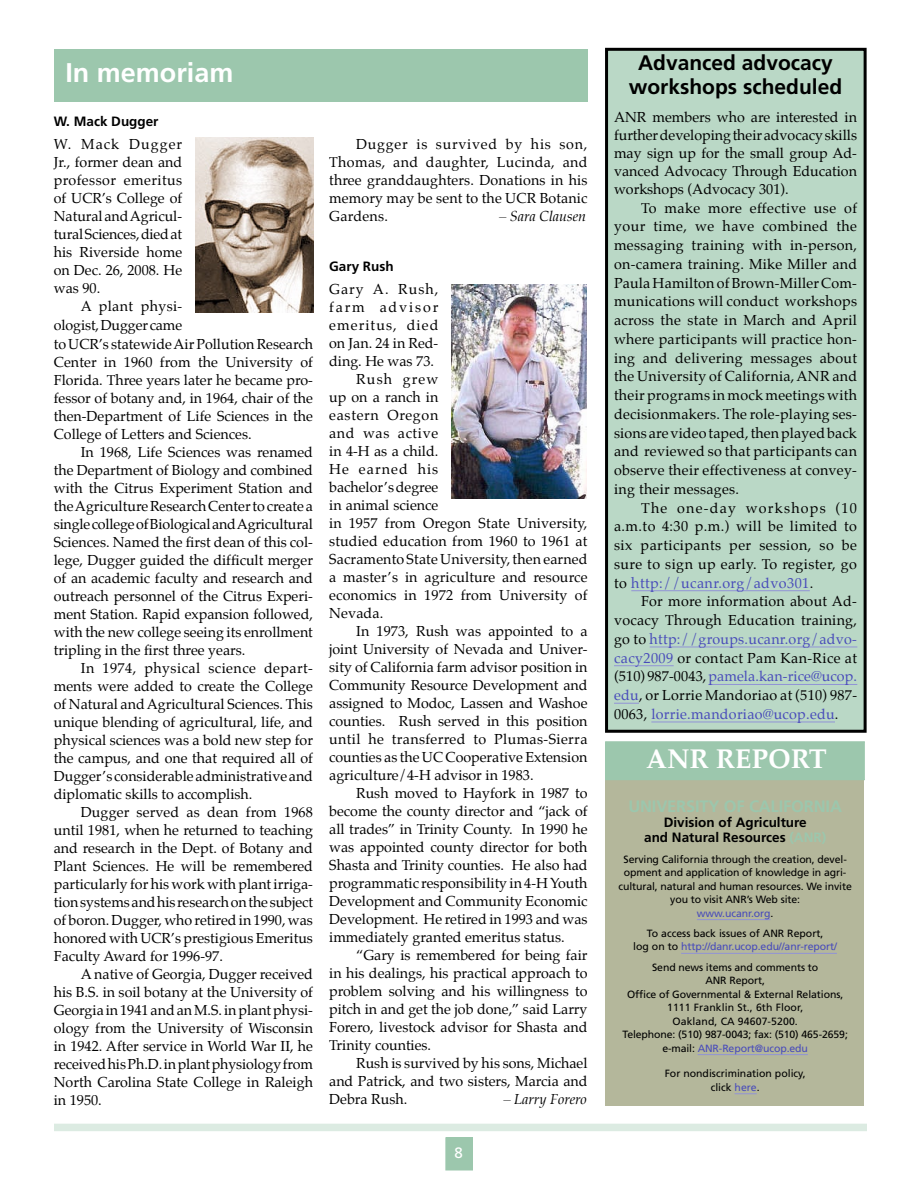
<style>
.page{position:relative;width:918px;height:1188px;background:#fff}
.page>*{position:absolute;margin:0;border:0;box-sizing:border-box;transform-origin:0 0}
.Hed16{font:700 27px "Frutiger";color:#fff}
.t1{font:700 27px "Palatino";color:#fff}
.Hed14{font:700 21px/24px "Frutiger";color:#000;text-align:center}
.t2{font:700 16.5px "Frutiger";letter-spacing:-.01em;color:#9cc7ad}
.t3{font:15px "Frutiger";color:#fff}
.BodyTXT2{font:14.25px/18px "Palatino";color:#000;text-align:justify}
.BodyTXT1{font:14.25px/18px "Palatino";color:#000;text-align:justify}
.BodyTXT2-2{font:italic 14.25px "Palatino";color:#000}
.subhed{font:700 13.5px/15px "Frutiger";color:#000;text-align:center}
.t4{font:10.5px/13.5px "Frutiger";letter-spacing:-.01em;color:#000;text-align:center}
.s1{color:#484bba}
.s2{color:#9cc7ad}
</style>
<div class="page">
<div style="left:446px;top:1138px;width:26px;height:32px;background:#9cc7ad"></div>
<div style="left:446px;top:1137px;width:27px;height:33px;border:1px solid #9cc7ad"></div>
<div style="left:54px;top:1124px;width:813px;height:7px;background:#dcebe2"></div>
<div style="left:54px;top:50px;width:533px;height:52px;background:#9cc7ad"></div>
<div style="left:605px;top:780px;width:259px;height:326px;background:#b4b79b"></div>
<div style="left:606px;top:742px;width:258px;height:38px;background:#9cc7ad"></div>
<div style="left:605px;top:741px;width:260px;height:39px;border:1px solid #9cc7ad"></div>
<hr style="left:697px;top:919px;width:73px;height:1px;background:#9193d6">
<hr style="left:681px;top:953px;width:156px;height:1px;background:#9193d6">
<hr style="left:698px;top:1054px;width:110px;height:1px;background:#9193d6">
<svg style="left:735px;top:1093px;width:22px;height:1px"></svg>
<img style="left:196px;top:137px;width:117px;height:176px">
<img style="left:452px;top:284px;width:135px;height:215px">
<div style="left:607px;top:49px;width:258px;height:682px;background:#bad8c6"></div>
<div style="left:605px;top:48px;width:262px;height:685px;border:3px solid #000"></div>
<hr style="left:631px;top:590px;width:179px;height:1px;background:#9193d6">
<hr style="left:650px;top:647px;width:207px;height:1px;background:#9193d6">
<hr style="left:614px;top:665px;width:60px;height:1px;background:#9193d6">
<hr style="left:708px;top:684px;width:149px;height:1px;background:#9193d6">
<svg style="left:614px;top:703px;width:25px;height:1px"></svg>
<hr style="left:651px;top:722px;width:184px;height:1px;background:#9193d6">
<p class="Hed16" style="left:65px;top:57px;width:170px">In memoriam</p>
<p class="subhed" style="left:54px;top:114px;width:106px">W. Mack Dugger</p>
<p class="BodyTXT1" style="left:54px;top:135px;width:130px">W. Mack Dugger Jr., former dean and professor emeritus of UCR’s College of Natural and Agricul&shy;tural Sciences, died at his Riverside home on Dec. 26, 2008. He was 90.</p>
<p class="BodyTXT2" style="left:54px;top:297px;width:261px;text-align:left;text-indent:27px">A plant physi-<br>ologist, Dugger came<br>to UCR’s statewide Air Pollution Research Center in 1960 from the University of Florida. Three years later he became pro&shy;fessor of botany and, in 1964, chair of the then-Department of Life Sciences in the College of Letters and Sciences.</p>
<p class="BodyTXT2" style="left:54px;top:443px;width:261px;text-indent:27px">In 1968, Life Sciences was renamed the Department of Biology and combined with the Citrus Experiment Station and the Agriculture Research Center to create a single college of Biological and Agricultural Sciences. Named the first dean of this col&shy;lege, Dugger guided the difficult merger of an academic faculty and research and outreach personnel of the Citrus Experi&shy;ment Station. Rapid expansion followed, with the new college seeing its enrollment tripling in the first three years.</p>
<p class="BodyTXT2" style="left:54px;top:659px;width:261px;text-indent:27px">In 1974, physical science depart&shy;ments were added to create the College of Natural and Agricultural Sciences. This unique blending of agricultural, life, and physical sciences was a bold new step for the campus, and one that required all of Dugger’s considerable administrative and diplomatic skills to accomplish.</p>
<p class="BodyTXT2" style="left:54px;top:803px;width:261px;text-indent:27px">Dugger served as dean from 1968 until 1981, when he returned to teaching and research in the Dept. of Botany and Plant Sciences. He will be remembered particularly for his work with plant irriga&shy;tion systems and his research on the subject of boron. Dugger, who retired in 1990, was honored with UCR’s prestigious Emeritus Faculty Award for 1996-97.</p>
<p class="BodyTXT2" style="left:54px;top:965px;width:261px;text-indent:27px">A native of Georgia, Dugger received his B.S. in soil botany at the University of Georgia in 1941 and an M.S. in plant physi&shy;ology from the University of Wisconsin in 1942. After service in World War II, he received his Ph.D. in plant physiology from North Carolina State College in Raleigh in 1950.</p>
<p class="BodyTXT2" style="left:329px;top:135px;width:260px;text-indent:27px">Dugger is survived by his son, Thomas, and daughter, Lucinda, and three granddaughters. Donations in his memory may be sent to the UCR Botanic Gardens.</p>
<p class="BodyTXT2-2" style="left:499px;top:205px;width:89px">– Sara Clausen</p>
<p class="subhed" style="left:329px;top:258px;width:66px">Gary Rush</p>
<p class="BodyTXT1" style="left:329px;top:280px;width:111px">Gary A. Rush, farm advisor emeritus, died on Jan. 24 in Red&shy;ding. He was 73.</p>
<p class="BodyTXT2" style="left:329px;top:370px;width:260px;text-align:left;text-indent:27px">Rush grew<br>up on a ranch in<br>eastern Oregon<br>and was active<br>in 4-H as a child.<br>He earned his<br>bachelor’s degree<br>in animal science<br>in 1957 from Oregon State University, studied education from 1960 to 1961 at<br>Sacramento State University, then earned a master’s in agriculture and resource economics in 1972 from University of<br>Nevada.</p>
<p class="BodyTXT2" style="left:329px;top:622px;width:260px;text-indent:27px">In 1973, Rush was appointed to a joint University of Nevada and Univer&shy;sity of California farm advisor position in Community Resource Development and assigned to Modoc, Lassen and Washoe counties. Rush served in this position until he transferred to Plumas-Sierra counties as the UC Cooperative Extension agriculture/4-H advisor in 1983.</p>
<p class="BodyTXT2" style="left:329px;top:784px;width:260px;text-indent:27px">Rush moved to Hayfork in 1987 to become the county director and “jack of all trades” in Trinity County. In 1990 he was appointed county director for both Shasta and Trinity counties. He also had programmatic responsibility in 4-H Youth Development and Community Economic Development. He retired in 1993 and was immediately granted emeritus status.</p>
<p class="BodyTXT2" style="left:329px;top:946px;width:260px;text-indent:27px">“Gary is remembered for being fair in his dealings, his practical approach to problem solving and his willingness to pitch in and get the job done,” said Larry Forero, livestock advisor for Shasta and Trinity counties.</p>
<p class="BodyTXT2" style="left:329px;top:1054px;width:260px;text-indent:27px">Rush is survived by his sons, Michael and Patrick, and two sisters, Marcia and Debra Rush.</p>
<p class="BodyTXT2-2" style="left:503px;top:1088px;width:85px">– Larry Forero</p>
<p class="t3" style="left:454px;top:1144px;width:10px">8</p>
<p class="Hed14" style="left:629px;top:51px;width:215px">Advanced advocacy workshops scheduled</p>
<p class="BodyTXT1" style="left:614px;top:108px;width:245px">ANR members who are interested in further developing their advocacy skills may sign up for the small group Ad&shy;vanced Advocacy Through Education workshops (Advocacy 301).</p>
<p class="BodyTXT2" style="left:614px;top:198px;width:245px;line-height:18.8px;text-indent:27px">To make more effective use of your time, we have combined the messaging training with in-person, on-camera training. Mike Miller and Paula Hamilton of Brown-Miller Com&shy;munications will conduct workshops across the state in March and April where participants will practice hon&shy;ing and delivering messages about the University of California, ANR and their programs in mock meetings with decisionmakers. The role-playing ses&shy;sions are video taped, then played back and reviewed so that participants can observe their effectiveness at convey&shy;ing their messages.</p>
<p class="BodyTXT2" style="left:614px;top:498px;width:245px;line-height:18.8px;text-indent:27px">The one-day workshops (10 a.m.to 4:30 p.m.) will be limited to six participants per session, so be sure to sign up early. To register, go to <span class="s1">http://ucanr.org/advo301</span>.</p>
<p class="BodyTXT2" style="left:614px;top:592px;width:245px;line-height:18.8px;text-indent:27px">For more information about Ad&shy;vocacy Through Education training, go to <span class="s1">http://groups.ucanr.org/advo&shy;cacy2009</span> or contact Pam Kan-Rice at (510) 987-0043, <span class="s1">pamela.kan-rice@ucop. edu</span>, or Lorrie Mandoriao at (510) 987- 0063, <span class="s1">lorrie.mandoriao@ucop.edu</span>.</p>
<p class="t1" style="left:646px;top:736px;width:182px">ANR REPORT</p>
<p class="t2" style="left:628px;top:797px;width:215px">UNIVERSITY OF CALIFORNIA</p>
<p class="subhed" style="left:644px;top:815px;width:184px">Division of Agriculture<br>and Natural Resources <span class="s2">(ANR)</span></p>
<p class="t4" style="left:618px;top:852px;width:235px">Serving California through the creation, devel&shy;opment and application of knowledge in agri&shy;cultural, natural and human resources. We invite you to visit ANR’s Web site:<br><span class="s1">www.ucanr.org</span>.</p>
<p class="t4" style="left:633px;top:926px;width:205px">To access back issues of ANR Report,<br>log on to <span class="s1">http://danr.ucop.edu//anr-report/</span></p>
<p class="t4" style="left:622px;top:960px;width:227px">Send news items and comments to<br>ANR Report,<br>Office of Governmental &amp; External Relations,<br>1111 Franklin St., 6th Floor,<br>Oakland, CA 94607-5200.<br>Telephone: (510) 987-0043; fax: (510) 465-2659; e-mail: <span class="s1">ANR-Report@ucop.edu</span></p>
<p class="t4" style="left:665px;top:1067px;width:142px">For nondiscrimination policy, click <span class="s1">here</span>.</p>
</div>
